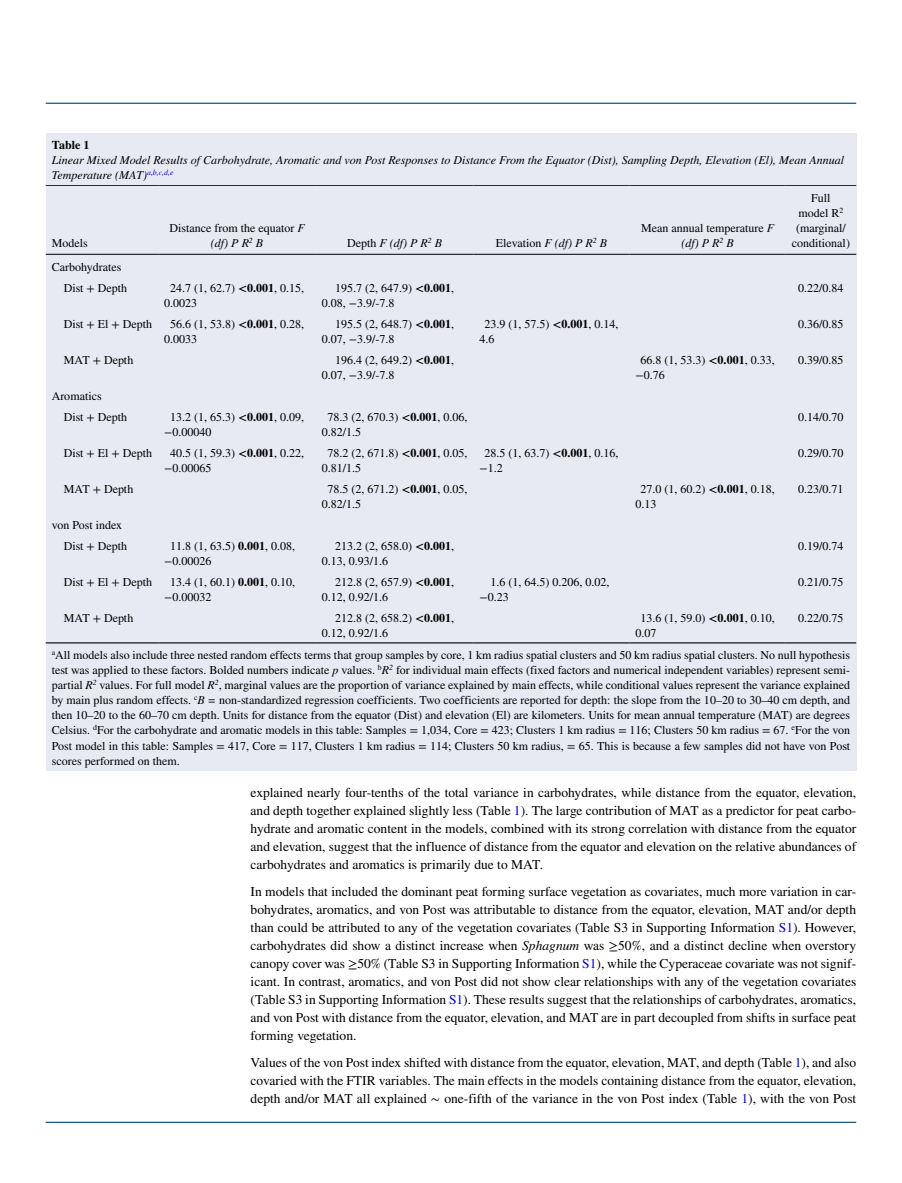
<style>
.page{position:relative;width:902px;height:1183px;background:#fff}
.page>*{position:absolute;margin:0;border:0;box-sizing:border-box;transform-origin:0 0}
.t1{font:13.5px/18px "STIX";color:#000;text-align:justify}
.t2{font:12px/15px "STIX";color:#000}
.t3{font:italic 12px/15px "STIX";color:#000}
.t4{font:700 12px "STIX";color:#000}
.s1{font-style:italic}
.s2{font-style:normal}
.s3{font-weight:700}
.s4{color:#00f}
.s5{font-family:"STIX Math"}
</style>
<div class="page">
<hr style="left:46px;top:103px;width:810px;height:1px;background:#004174">
<hr style="left:46px;top:1121px;width:810px;height:1px;background:#004174">
<div style="left:46px;top:185px;width:810px;height:585px;background:#e7eaf2"></div>
<hr style="left:46px;top:185px;width:112px;height:1px;background:#000">
<hr style="left:46px;top:254px;width:112px;height:1px;background:#000">
<hr style="left:158px;top:185px;width:158px;height:1px;background:#000">
<hr style="left:158px;top:254px;width:158px;height:1px;background:#000">
<hr style="left:316px;top:185px;width:157px;height:1px;background:#000">
<hr style="left:316px;top:254px;width:157px;height:1px;background:#000">
<hr style="left:473px;top:185px;width:156px;height:1px;background:#000">
<hr style="left:473px;top:254px;width:156px;height:1px;background:#000">
<hr style="left:629px;top:185px;width:156px;height:1px;background:#000">
<hr style="left:629px;top:254px;width:156px;height:1px;background:#000">
<hr style="left:785px;top:185px;width:71px;height:1px;background:#000">
<hr style="left:785px;top:254px;width:71px;height:1px;background:#000">
<hr style="left:46px;top:642px;width:112px;height:1px;background:#000">
<hr style="left:158px;top:642px;width:158px;height:1px;background:#000">
<hr style="left:316px;top:642px;width:157px;height:1px;background:#000">
<hr style="left:473px;top:642px;width:156px;height:1px;background:#000">
<hr style="left:629px;top:642px;width:156px;height:1px;background:#000">
<hr style="left:785px;top:642px;width:71px;height:1px;background:#000">
<div style="left:46px;top:134px;width:810px;height:51px;background:#e7eaf2"></div>
<p class="t4" style="left:52px;top:137px;width:39px">Table 1</p>
<p class="t3" style="left:52px;top:152px;width:793px">Linear Mixed Model Results of Carbohydrate, Aromatic and von Post Responses to Distance From the Equator (Dist), Sampling Depth, Elevation (El), Mean Annual<br>Temperature (MAT)<sup>a</sup><sup>,</sup><sup>b</sup><sup>,</sup><sup>c</sup><sup>,</sup><sup>d</sup><sup>,</sup><sup>e</sup></p>
<p class="t2" style="left:52px;top:236px;width:37px">Models</p>
<p class="t2" style="left:64px;top:257px;width:65px;line-height:21px;text-indent:-12px">Carbohydrates<br>Dist + Depth</p>
<p class="t2" style="left:169px;top:221px;width:137px;text-align:center">Distance from the equator <span class="s1">F (df) P R</span><sup>2</sup> <span class="s1">B</span></p>
<p class="t3" style="left:347px;top:235px;width:96px"><span class="s2">Depth</span> F (df) P R<sup>2</sup> B</p>
<p class="t2" style="left:496px;top:236px;width:113px">Elevation <span class="s1">F (df) P R</span><sup>2</sup> <span class="s1">B</span></p>
<p class="t2" style="left:641px;top:221px;width:134px;text-align:center">Mean annual temperature <span class="s1">F (df) P R</span><sup>2</sup> <span class="s1">B</span></p>
<p class="t2" style="left:791px;top:191px;width:59px;text-align:center">Full<br>model R<sup>2 </sup>(marginal/ conditional)</p>
<p class="t2" style="left:164px;top:281px;width:141px;text-indent:6px">24.7 (1, 62.7) <span class="s3">&lt;0.001</span>, 0.15,<br>0.0023</p>
<p class="t2" style="left:322px;top:281px;width:134px;text-indent:13px">195.7 (2, 647.9) <span class="s3">&lt;0.001</span>,<br>0.08, −3.9/-7.8</p>
<p class="t2" style="left:798px;top:281px;width:47px">0.22/0.84</p>
<p class="t2" style="left:64px;top:317px;width:90px">Dist + El + Depth</p>
<p class="t2" style="left:164px;top:317px;width:141px;text-indent:6px">56.6 (1, 53.8) <span class="s3">&lt;0.001</span>, 0.28,<br>0.0033</p>
<p class="t2" style="left:322px;top:317px;width:134px;text-indent:13px">195.5 (2, 648.7) <span class="s3">&lt;0.001</span>,<br>0.07, −3.9/-7.8</p>
<p class="t2" style="left:479px;top:317px;width:140px;text-indent:5px">23.9 (1, 57.5) <span class="s3">&lt;0.001</span>, 0.14,<br>4.6</p>
<p class="t2" style="left:798px;top:317px;width:47px">0.36/0.85</p>
<p class="t2" style="left:64px;top:353px;width:71px">MAT + Depth</p>
<p class="t2" style="left:322px;top:353px;width:134px;text-indent:13px">196.4 (2, 649.2) <span class="s3">&lt;0.001</span>,<br>0.07, −3.9/-7.8</p>
<p class="t2" style="left:635px;top:353px;width:140px;text-indent:5px">66.8 (1, 53.3) <span class="s3">&lt;0.001</span>, 0.33, −0.76</p>
<p class="t2" style="left:798px;top:353px;width:47px">0.39/0.85</p>
<p class="t2" style="left:64px;top:386px;width:65px;line-height:21px;text-indent:-12px">Aromatics<br>Dist + Depth</p>
<p class="t2" style="left:164px;top:410px;width:141px;text-indent:6px">13.2 (1, 65.3) <span class="s3">&lt;0.001</span>, 0.09, −0.00040</p>
<p class="t2" style="left:322px;top:410px;width:147px;text-indent:6px">78.3 (2, 670.3) <span class="s3">&lt;0.001</span>, 0.06,<br>0.82/1.5</p>
<p class="t2" style="left:798px;top:410px;width:47px">0.14/0.70</p>
<p class="t2" style="left:64px;top:446px;width:90px">Dist + El + Depth</p>
<p class="t2" style="left:164px;top:446px;width:141px;text-indent:6px">40.5 (1, 59.3) <span class="s3">&lt;0.001</span>, 0.22, −0.00065</p>
<p class="t2" style="left:322px;top:446px;width:147px;text-indent:6px">78.2 (2, 671.8) <span class="s3">&lt;0.001</span>, 0.05,<br>0.81/1.5</p>
<p class="t2" style="left:479px;top:446px;width:140px;text-indent:5px">28.5 (1, 63.7) <span class="s3">&lt;0.001</span>, 0.16, −1.2</p>
<p class="t2" style="left:798px;top:446px;width:47px">0.29/0.70</p>
<p class="t2" style="left:64px;top:482px;width:71px">MAT + Depth</p>
<p class="t2" style="left:322px;top:482px;width:147px;text-indent:6px">78.5 (2, 671.2) <span class="s3">&lt;0.001</span>, 0.05,<br>0.82/1.5</p>
<p class="t2" style="left:635px;top:482px;width:140px;text-indent:5px">27.0 (1, 60.2) <span class="s3">&lt;0.001</span>, 0.18,<br>0.13</p>
<p class="t2" style="left:798px;top:482px;width:47px">0.23/0.71</p>
<p class="t2" style="left:64px;top:515px;width:65px;line-height:21px;text-indent:-12px">von Post index<br>Dist + Depth</p>
<p class="t2" style="left:164px;top:539px;width:132px;text-indent:6px">11.8 (1, 63.5) <span class="s3">0.001</span>, 0.08, −0.00026</p>
<p class="t2" style="left:322px;top:539px;width:134px;text-indent:13px">213.2 (2, 658.0) <span class="s3">&lt;0.001</span>,<br>0.13, 0.93/1.6</p>
<p class="t2" style="left:798px;top:539px;width:47px">0.19/0.74</p>
<p class="t2" style="left:64px;top:575px;width:90px">Dist + El + Depth</p>
<p class="t2" style="left:164px;top:575px;width:132px;text-indent:6px">13.4 (1, 60.1) <span class="s3">0.001</span>, 0.10, −0.00032</p>
<p class="t2" style="left:322px;top:575px;width:134px;text-indent:13px">212.8 (2, 657.9) <span class="s3">&lt;0.001</span>,<br>0.12, 0.92/1.6</p>
<p class="t2" style="left:479px;top:575px;width:131px;text-indent:11px">1.6 (1, 64.5) 0.206, 0.02, −0.23</p>
<p class="t2" style="left:798px;top:575px;width:47px">0.21/0.75</p>
<p class="t2" style="left:64px;top:611px;width:71px">MAT + Depth</p>
<p class="t2" style="left:322px;top:611px;width:134px;text-indent:13px">212.8 (2, 658.2) <span class="s3">&lt;0.001</span>,<br>0.12, 0.92/1.6</p>
<p class="t2" style="left:635px;top:611px;width:140px;text-indent:5px">13.6 (1, 59.0) <span class="s3">&lt;0.001</span>, 0.10,<br>0.07</p>
<p class="t2" style="left:798px;top:611px;width:47px">0.22/0.75</p>
<p class="t2" style="left:52px;top:648px;width:800px;text-align:justify"><sup>a</sup>All models also include three nested random effects terms that group samples by core, 1 km radius spatial clusters and 50 km radius spatial clusters. No null hypothesis test was applied to these factors. Bolded numbers indicate <span class="s1">p</span> values. <sup>b</sup><span class="s1">R</span><sup>2</sup> for individual main effects (fixed factors and numerical independent variables) represent semi&shy;partial <span class="s1">R</span><sup>2</sup> values. For full model <span class="s1">R</span><sup>2</sup>, marginal values are the proportion of variance explained by main effects, while conditional values represent the variance explained by main plus random effects. <sup>c</sup><span class="s1">B =</span> non-standardized regression coefficients. Two coefficients are reported for depth: the slope from the 10–20 to 30–40 cm depth, and then 10–20 to the 60–70 cm depth. Units for distance from the equator (Dist) and elevation (El) are kilometers. Units for mean annual temperature (MAT) are degrees Celsius. <sup>d</sup>For the carbohydrate and aromatic models in this table: Samples = 1,034, Core = 423; Clusters 1 km radius = 116; Clusters 50 km radius = 67. <sup>e</sup>For the von Post model in this table: Samples = 417, Core = 117, Clusters 1 km radius = 114; Clusters 50 km radius, = 65. This is because a few samples did not have von Post scores performed on them.</p>
<p class="t1" style="left:250px;top:784px;width:607px">explained nearly four-tenths of the total variance in carbohydrates, while distance from the equator, elevation, and depth together explained slightly less (Table <span class="s4">1</span>). The large contribution of MAT as a predictor for peat carbo&shy;hydrate and aromatic content in the models, combined with its strong correlation with distance from the equator and elevation, suggest that the influence of distance from the equator and elevation on the relative abundances of carbohydrates and aromatics is primarily due to MAT.</p>
<p class="t1" style="left:250px;top:883px;width:607px">In models that included the dominant peat forming surface vegetation as covariates, much more variation in car&shy;bohydrates, aromatics, and von Post was attributable to distance from the equator, elevation, MAT and/or depth than could be attributed to any of the vegetation covariates (Table S3 in Supporting Information <span class="s4">S1</span>). However, carbohydrates did show a distinct increase when <span class="s1">Sphagnum</span> was ≥50%, and a distinct decline when overstory canopy cover was ≥50% (Table S3 in Supporting Information <span class="s4">S1</span>), while the Cyperaceae covariate was not signif&shy;icant. In contrast, aromatics, and von Post did not show clear relationships with any of the vegetation covariates (Table S3 in Supporting Information <span class="s4">S1</span>). These results suggest that the relationships of carbohydrates, aromatics, and von Post with distance from the equator, elevation, and MAT are in part decoupled from shifts in surface peat forming vegetation.</p>
<p class="t1" style="left:250px;top:1054px;width:607px">Values of the von Post index shifted with distance from the equator, elevation, MAT, and depth (Table <span class="s4">1</span>), and also covaried with the FTIR variables. The main effects in the models containing distance from the equator, elevation, depth and/or MAT all explained <span class="s5">∼</span> one-fifth of the variance in the von Post index (Table <span class="s4">1</span>), with the von Post</p>
</div>
